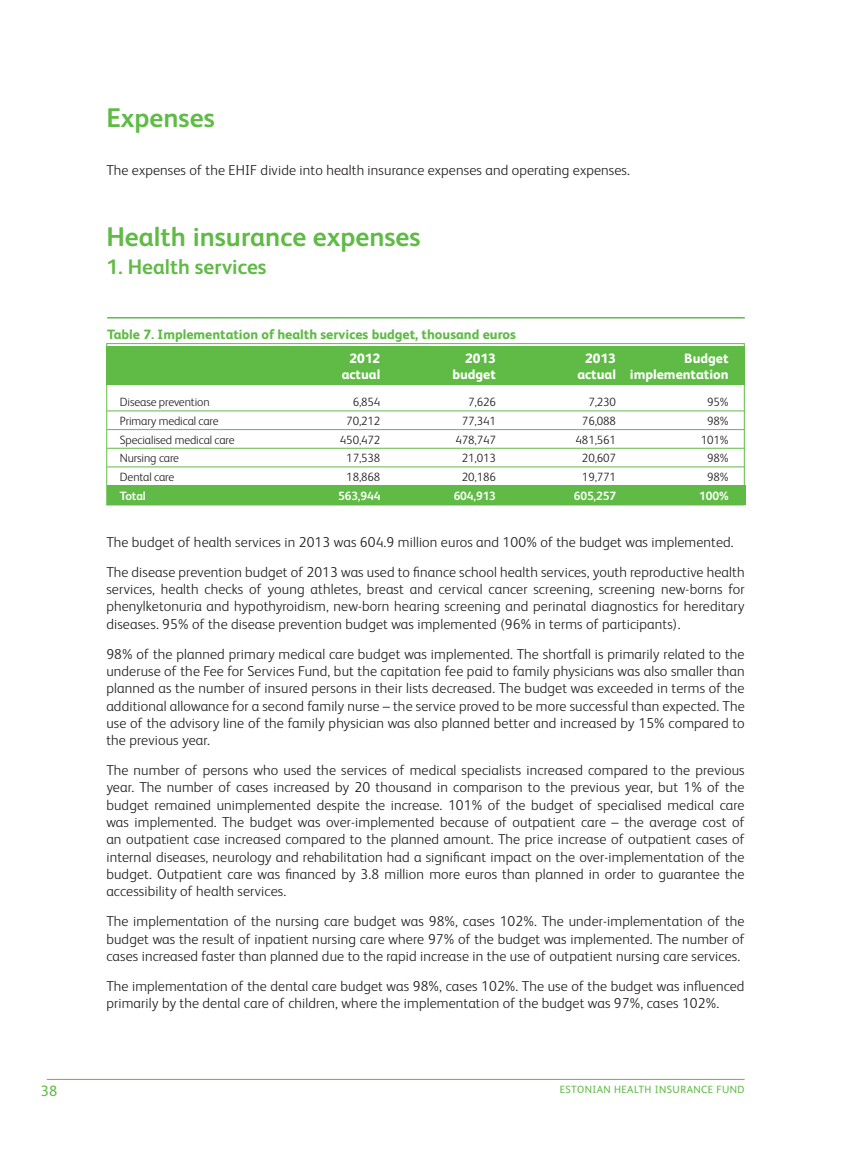
<style>
.page{position:relative;width:851px;height:1149px;background:#fff}
.page>*{position:absolute;margin:0;border:0;box-sizing:border-box;transform-origin:0 0}
.t1{font:700 27px "FS Albert Pro";color:#60bb46}
.t2{font:700 21px "FS Albert Pro";color:#60bb46}
.t3{font:15px "FS Albert Pro";color:#60bb46}
.t4{font:300 14.4px/17.2px "FS Albert Pro";letter-spacing:.01em;color:#231f20;text-align:justify}
.t5{font:800 13.5px "FS Albert Pro";color:#60bb46}
.t6{font:800 13.5px "FS Albert Pro";color:#fff}
.t7{font:300 12px "FS Albert Pro";letter-spacing:-.01em;color:#231f20}
.t8{font:700 12px "FS Albert Pro";letter-spacing:-.01em;color:#fff}
.t9{font:10.5px "FS Albert Pro";letter-spacing:.04em;color:#60bb46}
</style>
<div class="page">
<hr style="left:47px;top:1078px;width:697px;height:1px;background:#60bb46">
<div style="left:107px;top:485px;width:638px;height:19px;background:#60bb46"></div>
<div style="left:106px;top:346px;width:638px;height:39px;background:#60bb46"></div>
<hr style="left:107px;top:410px;width:636px;height:1px;background:#60bb46">
<hr style="left:107px;top:429px;width:636px;height:1px;background:#60bb46">
<hr style="left:107px;top:448px;width:636px;height:1px;background:#60bb46">
<hr style="left:107px;top:466px;width:636px;height:1px;background:#60bb46">
<div style="left:106px;top:343px;width:638px;height:162px;border:1px solid #60bb46"></div>
<hr style="left:107px;top:317px;width:637px;height:1px;background:#60bb46">
<h1 class="t1" style="left:106px;top:99px;width:110px">Expenses</h1>
<p class="t4" style="left:106px;top:160px;width:525px">The expenses of the EHIF divide into health insurance expenses and operating expenses.</p>
<h1 class="t1" style="left:106px;top:217px;width:316px">Health insurance expenses</h1>
<h2 class="t2" style="left:106px;top:252px;width:162px">1. Health services</h2>
<p class="t5" style="left:107px;top:323px;width:410px">Table 7. Implementation of health services budget, thousand euros</p>
<p class="t6" style="left:349px;top:347px;width:32px">2012</p>
<p class="t6" style="left:465px;top:347px;width:32px">2013</p>
<p class="t6" style="left:585px;top:347px;width:32px">2013</p>
<p class="t6" style="left:684px;top:347px;width:46px">Budget</p>
<p class="t6" style="left:341px;top:364px;width:40px">actual</p>
<p class="t6" style="left:452px;top:364px;width:45px">budget</p>
<p class="t6" style="left:577px;top:364px;width:153px">actual implementation</p>
<p class="t7" style="left:120px;top:394px;width:91px">Disease prevention</p>
<p class="t7" style="left:352px;top:394px;width:29px">6,854</p>
<p class="t7" style="left:468px;top:394px;width:29px">7,626</p>
<p class="t7" style="left:588px;top:394px;width:29px">7,230</p>
<p class="t7" style="left:707px;top:394px;width:23px">95%</p>
<p class="t7" style="left:120px;top:412px;width:100px">Primary medical care</p>
<p class="t7" style="left:346px;top:412px;width:36px">70,212</p>
<p class="t7" style="left:462px;top:412px;width:36px">77,341</p>
<p class="t7" style="left:582px;top:412px;width:36px">76,088</p>
<p class="t7" style="left:707px;top:412px;width:23px">98%</p>
<p class="t7" style="left:120px;top:431px;width:116px">Specialised medical care</p>
<p class="t7" style="left:340px;top:431px;width:42px">450,472</p>
<p class="t7" style="left:455px;top:431px;width:42px">478,747</p>
<p class="t7" style="left:575px;top:431px;width:42px">481,561</p>
<p class="t7" style="left:700px;top:431px;width:29px">101%</p>
<p class="t7" style="left:120px;top:450px;width:61px">Nursing care</p>
<p class="t7" style="left:346px;top:450px;width:36px">17,538</p>
<p class="t7" style="left:462px;top:450px;width:36px">21,013</p>
<p class="t7" style="left:582px;top:450px;width:36px">20,607</p>
<p class="t7" style="left:707px;top:450px;width:23px">98%</p>
<p class="t7" style="left:120px;top:468px;width:56px">Dental care</p>
<p class="t7" style="left:346px;top:468px;width:36px">18,868</p>
<p class="t7" style="left:462px;top:468px;width:36px">20,186</p>
<p class="t7" style="left:582px;top:468px;width:36px">19,771</p>
<p class="t7" style="left:707px;top:468px;width:23px">98%</p>
<p class="t8" style="left:120px;top:487px;width:28px">Total</p>
<p class="t8" style="left:338px;top:487px;width:44px">563,944</p>
<p class="t8" style="left:453px;top:487px;width:44px">604,913</p>
<p class="t8" style="left:573px;top:487px;width:44px">605,257</p>
<p class="t8" style="left:699px;top:487px;width:31px">100%</p>
<p class="t4" style="left:106px;top:525px;width:639px;line-height:30px">The budget of health services in 2013 was 604.9 million euros and 100% of the budget was implemented.<br>The disease prevention budget of 2013 was used to finance school health services, youth reproductive health</p>
<p class="t4" style="left:106px;top:579px;width:639px">services, health checks of young athletes, breast and cervical cancer screening, screening new-borns for phenylketonuria and hypothyroidism, new-born hearing screening and perinatal diagnostics for hereditary diseases. 95% of the disease prevention budget was implemented (96% in terms of participants).</p>
<p class="t4" style="left:106px;top:644px;width:639px">98% of the planned primary medical care budget was implemented. The shortfall is primarily related to the underuse of the Fee for Services Fund, but the capitation fee paid to family physicians was also smaller than planned as the number of insured persons in their lists decreased. The budget was exceeded in terms of the additional allowance for a second family nurse – the service proved to be more successful than expected. The use of the advisory line of the family physician was also planned better and increased by 15% compared to the previous year.</p>
<p class="t4" style="left:106px;top:760px;width:639px">The number of persons who used the services of medical specialists increased compared to the previous year. The number of cases increased by 20 thousand in comparison to the previous year, but 1% of the budget remained unimplemented despite the increase. 101% of the budget of specialised medical care was implemented. The budget was over-implemented because of outpatient care – the average cost of an outpatient case increased compared to the planned amount. The price increase of outpatient cases of internal diseases, neurology and rehabilitation had a significant impact on the over-implementation of the budget. Outpatient care was financed by 3.8 million more euros than planned in order to guarantee the accessibility of health services.</p>
<p class="t4" style="left:106px;top:911px;width:639px">The implementation of the nursing care budget was 98%, cases 102%. The under-implementation of the budget was the result of inpatient nursing care where 97% of the budget was implemented. The number of cases increased faster than planned due to the rapid increase in the use of outpatient nursing care services.</p>
<p class="t4" style="left:106px;top:976px;width:639px">The implementation of the dental care budget was 98%, cases 102%. The use of the budget was influenced primarily by the dental care of children, where the implementation of the budget was 97%, cases 102%.</p>
<p class="t3" style="left:41px;top:1080px;width:18px">38</p>
<p class="t9" style="left:559px;top:1081px;width:186px">ESTONIAN HEALTH INSURANCE FUND</p>
</div>
